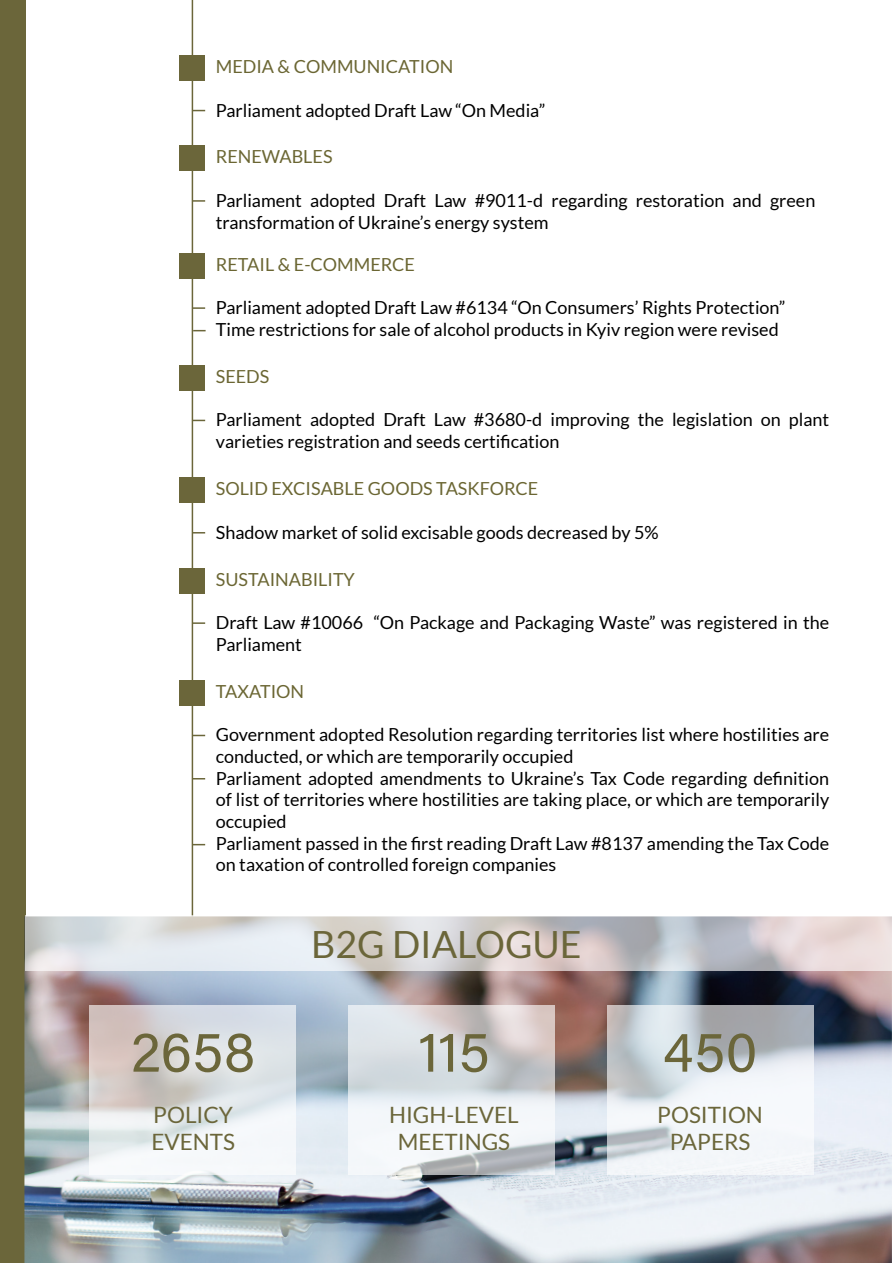
<style>
.page{position:relative;width:893px;height:1263px;background:#fff}
.page>*{position:absolute;margin:0;border:0;box-sizing:border-box;transform-origin:0 0}
.t1{font:57px "Acumin Variable Concept";letter-spacing:.005em;color:#6b663a}
.t2{font:37.5px "Lato";color:#6b663a}
.t3{font:22.5px/27px "Lato";color:#6b663a;text-align:center}
.t4{font:18px/21.6px "Lato";color:#000}
.t5{font:18px "Lato";color:#6b6633}
</style>
<div class="page">
<hr style="left:192px;top:0;width:1px;height:916px;background:#6b663a">
<div style="left:180px;top:55px;width:25px;height:26px;background:#6b663a"></div>
<div style="left:180px;top:146px;width:25px;height:25px;background:#6b663a"></div>
<div style="left:180px;top:365px;width:25px;height:26px;background:#6b663a"></div>
<div style="left:180px;top:477px;width:25px;height:26px;background:#6b663a"></div>
<div style="left:180px;top:568px;width:25px;height:25px;background:#6b663a"></div>
<div style="left:180px;top:253px;width:25px;height:25px;background:#6b663a"></div>
<div style="left:180px;top:680px;width:25px;height:26px;background:#6b663a"></div>
<svg style="left:193px;top:110px;width:12px;height:1px"></svg>
<svg style="left:193px;top:200px;width:12px;height:2px"></svg>
<svg style="left:193px;top:420px;width:12px;height:1px"></svg>
<svg style="left:193px;top:532px;width:12px;height:1px"></svg>
<svg style="left:193px;top:622px;width:12px;height:2px"></svg>
<svg style="left:193px;top:307px;width:12px;height:2px"></svg>
<svg style="left:193px;top:735px;width:12px;height:1px"></svg>
<svg style="left:193px;top:330px;width:13px;height:1px"></svg>
<svg style="left:193px;top:778px;width:12px;height:1px"></svg>
<svg style="left:193px;top:844px;width:12px;height:1px"></svg>
<div style="left:0;top:0;width:26px;height:1263px;background:#6b663a"></div>
<img style="left:24px;top:916px;width:868px;height:347px">
<svg style="left:89px;top:1006px;width:207px;height:169px"></svg>
<svg style="left:348px;top:1006px;width:206px;height:169px"></svg>
<svg style="left:607px;top:1006px;width:206px;height:169px"></svg>
<svg style="left:26px;top:915px;width:866px;height:56px;background:#d6d4d6"></svg>
<p class="t5" style="left:216px;top:56px;width:239px">MEDIA &amp; COMMUNICATION</p>
<p class="t4" style="left:216px;top:99px;width:331px">Parliament adopted Draft Law “On Media”</p>
<p class="t5" style="left:216px;top:147px;width:118px">RENEWABLES</p>
<p class="t4" style="left:216px;top:189px;width:601px">Parliament adopted Draft Law #9011-d regarding restoration and green transformation of Ukraine’s energy system</p>
<p class="t5" style="left:216px;top:254px;width:201px">RETAIL &amp; E-COMMERCE</p>
<p class="t4" style="left:216px;top:297px;width:571px">Parliament adopted Draft Law #6134 “On Consumers’ Rights Protection”<br>Time restrictions for sale of alcohol products in Kyiv region were revised</p>
<p class="t5" style="left:216px;top:366px;width:55px">SEEDS</p>
<p class="t4" style="left:216px;top:409px;width:615px">Parliament adopted Draft Law #3680-d improving the legislation on plant varieties registration and seeds certification</p>
<p class="t5" style="left:216px;top:479px;width:324px">SOLID EXCISABLE GOODS TASKFORCE</p>
<p class="t4" style="left:216px;top:521px;width:444px">Shadow market of solid excisable goods decreased by 5%</p>
<p class="t5" style="left:216px;top:569px;width:141px">SUSTAINABILITY</p>
<p class="t4" style="left:216px;top:612px;width:615px">Draft Law #10066 “On Package and Packaging Waste” was registered in the<br>Parliament</p>
<p class="t5" style="left:216px;top:681px;width:90px">TAXATION</p>
<p class="t4" style="left:216px;top:724px;width:615px">Government adopted Resolution regarding territories list where hostilities are conducted, or which are temporarily occupied<br>Parliament adopted amendments to Ukraine’s Tax Code regarding definition of list of territories where hostilities are taking place, or which are temporarily occupied<br>Parliament passed in the first reading Draft Law #8137 amending the Tax Code on taxation of controlled foreign companies</p>
<h1 class="t1" style="left:131px;top:1013px;width:126px">2658</h1>
<p class="t3" style="left:151px;top:1101px;width:85px;text-align:left">POLICY<br>EVENTS</p>
<h2 class="t2" style="left:311px;top:923px;width:272px">B2G DIALOGUE</h2>
<h1 class="t1" style="left:418px;top:1013px;width:73px">115</h1>
<h1 class="t1" style="left:663px;top:1013px;width:96px">450</h1>
<p class="t3" style="left:389px;top:1101px;width:131px">HIGH-LEVEL<br>MEETINGS</p>
<p class="t3" style="left:657px;top:1101px;width:107px">POSITION<br>PAPERS</p>
</div>
